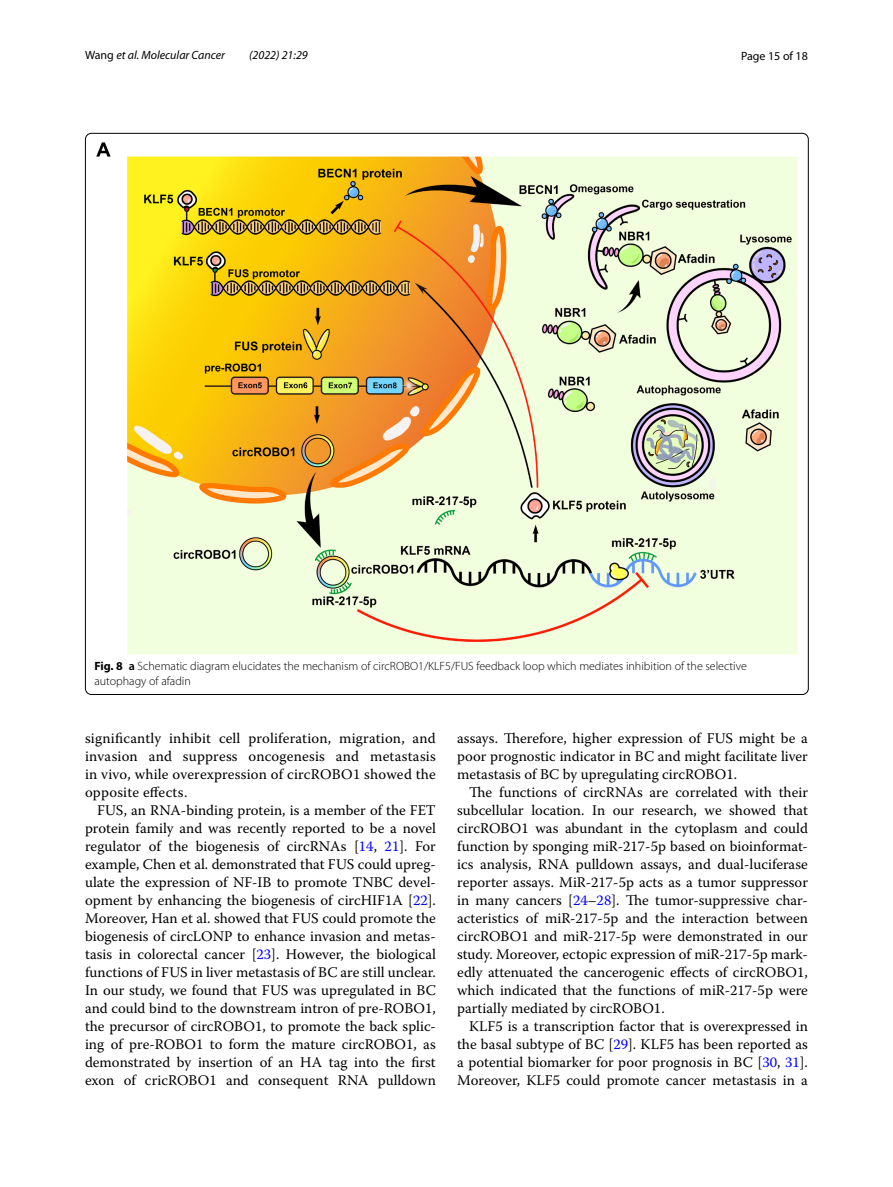
<style>
.page{position:relative;width:893px;height:1187px;background:#fff}
.page>*{position:absolute;margin:0;border:0;box-sizing:border-box;transform-origin:0 0}
.t1{font:14.7px/18px "Warnock Pro";color:#000;text-align:justify}
.t2{font:300 12px/15px "Myriad Pro";color:#000}
.t3{font:italic 12px "Myriad Pro";color:#000}
.t4{font:12px "Myriad Pro";color:#000}
.s1{font-style:normal}
.s2{font-weight:700}
.s3{font-weight:600}
.s4{color:#00f}
</style>
<div class="page">
<img style="left:97px;top:142px;width:700px;height:512px">
<p class="t3" style="left:85px;top:48px;width:142px"><span class="s1">Wang</span> et al. Molecular Cancer</p>
<p class="t3" style="left:249px;top:48px;width:60px">(2022) 21:29</p>
<p class="t4" style="left:741px;top:48px;width:68px">Page 15 of 18</p>
<p class="t2" style="left:94px;top:658px;width:654px"><span class="s2">Fig. 8</span> <span class="s3">a</span> Schematic diagram elucidates the mechanism of circROBO1/KLF5/FUS feedback loop which mediates inhibition of the selective autophagy of afadin</p>
<p class="t1" style="left:85px;top:729px;width:352px">significantly inhibit cell proliferation, migration, and invasion and suppress oncogenesis and metastasis in vivo, while overexpression of circROBO1 showed the opposite effects.</p>
<p class="t1" style="left:85px;top:801px;width:352px;text-indent:12px">FUS, an RNA-binding protein, is a member of the FET protein family and was recently reported to be a novel regulator of the biogenesis of circRNAs [<span class="s4">14</span>, <span class="s4">21</span>]. For example, Chen et al. demonstrated that FUS could upreg&shy;ulate the expression of NF-IB to promote TNBC devel&shy;opment by enhancing the biogenesis of circHIF1A [<span class="s4">22</span>].<br>Moreover, Han et al. showed that FUS could promote the biogenesis of circLONP to enhance invasion and metas&shy;tasis in colorectal cancer [<span class="s4">23</span>]. However, the biological functions of FUS in liver metastasis of BC are still unclear.<br>In our study, we found that FUS was upregulated in BC and could bind to the downstream intron of pre-ROBO1, the precursor of circROBO1, to promote the back splic&shy;ing of pre-ROBO1 to form the mature circROBO1, as demonstrated by insertion of an HA tag into the first exon of cricROBO1 and consequent RNA pulldown</p>
<p class="t1" style="left:457px;top:729px;width:352px">assays. Therefore, higher expression of FUS might be a poor prognostic indicator in BC and might facilitate liver metastasis of BC by upregulating circROBO1.</p>
<p class="t1" style="left:457px;top:783px;width:352px;text-indent:12px">The functions of circRNAs are correlated with their subcellular location. In our research, we showed that circROBO1 was abundant in the cytoplasm and could function by sponging miR-217-5p based on bioinformat&shy;ics analysis, RNA pulldown assays, and dual-luciferase reporter assays. MiR-217-5p acts as a tumor suppressor in many cancers [<span class="s4">24</span>–<span class="s4">28</span>]. The tumor-suppressive char&shy;acteristics of miR-217-5p and the interaction between circROBO1 and miR-217-5p were demonstrated in our study. Moreover, ectopic expression of miR-217-5p mark&shy;edly attenuated the cancerogenic effects of circROBO1, which indicated that the functions of miR-217-5p were partially mediated by circROBO1.</p>
<p class="t1" style="left:457px;top:1017px;width:352px;text-indent:12px">KLF5 is a transcription factor that is overexpressed in the basal subtype of BC [<span class="s4">29</span>]. KLF5 has been reported as a potential biomarker for poor prognosis in BC [<span class="s4">30</span>, <span class="s4">31</span>].<br>Moreover, KLF5 could promote cancer metastasis in a</p>
</div>
